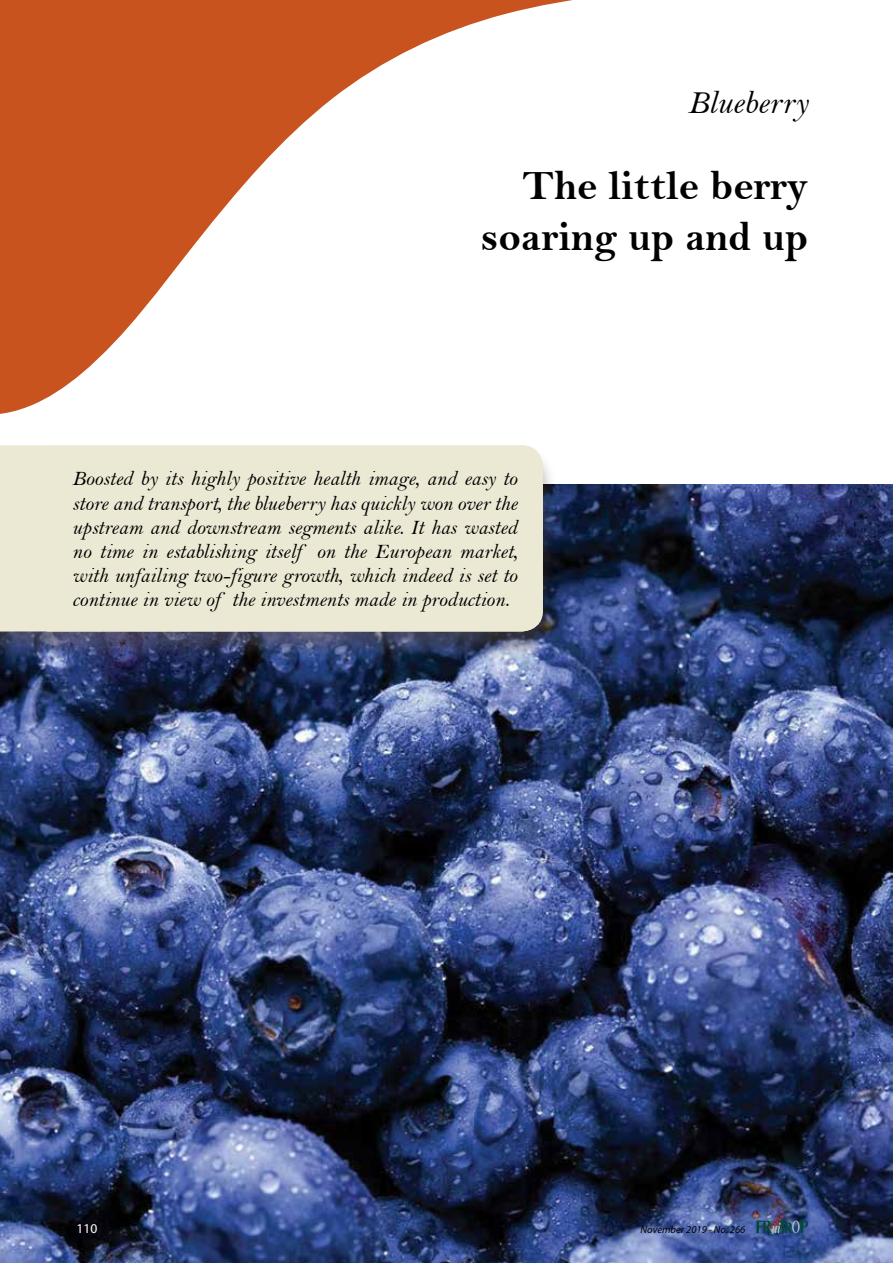
<style>
.page{position:relative;width:893px;height:1263px;background:#fff}
.page>*{position:absolute;margin:0;border:0;box-sizing:border-box;transform-origin:0 0}
.t1{font:42px/50.4px "Bell MT Bold";color:#000;text-align:right}
.t2{font:33px "Bell MT Italic";color:#000}
.t3{font:21px/24px "Bell MT Italic";color:#000;text-align:justify}
.t4{font:13.5px "Myriad Pro";color:#fff}
.t5{font:italic 10.5px "Myriad Pro";color:#000}
</style>
<div class="page">
<img style="left:0;top:485px;width:893px;height:778px">
<svg style="left:0;top:0;width:573px;height:414px"></svg>
<svg style="left:756px;top:1220px;width:52px;height:13px"></svg>
<div style="left:0;top:446px;width:557px;height:214px;background:#554742;opacity:.5"></div>
<div style="left:0;top:445px;width:47px;height:186px;background:#ebe9d4"></div>
<div style="left:47px;top:445px;width:496px;height:186px;background:#ebe9d4"></div>
<h2 class="t2" style="left:688px;top:82px;width:122px">Blueberry</h2>
<h1 class="t1" style="left:481px;top:160px;width:329px">The little berry soaring up and up</h1>
<p class="t3" style="left:72px;top:467px;width:447px">Boosted by its highly positive health image, and easy to store and transport, the blueberry has quickly won over the upstream and downstream segments alike. It has wasted no time in establishing itself on the European market, with unfailing two-figure growth, which indeed is set to continue in view of the investments made in production.</p>
<p class="t4" style="left:77px;top:1220px;width:22px">110</p>
<p class="t5" style="left:641px;top:1223px;width:106px">November 2019 - No. 266</p>
</div>
